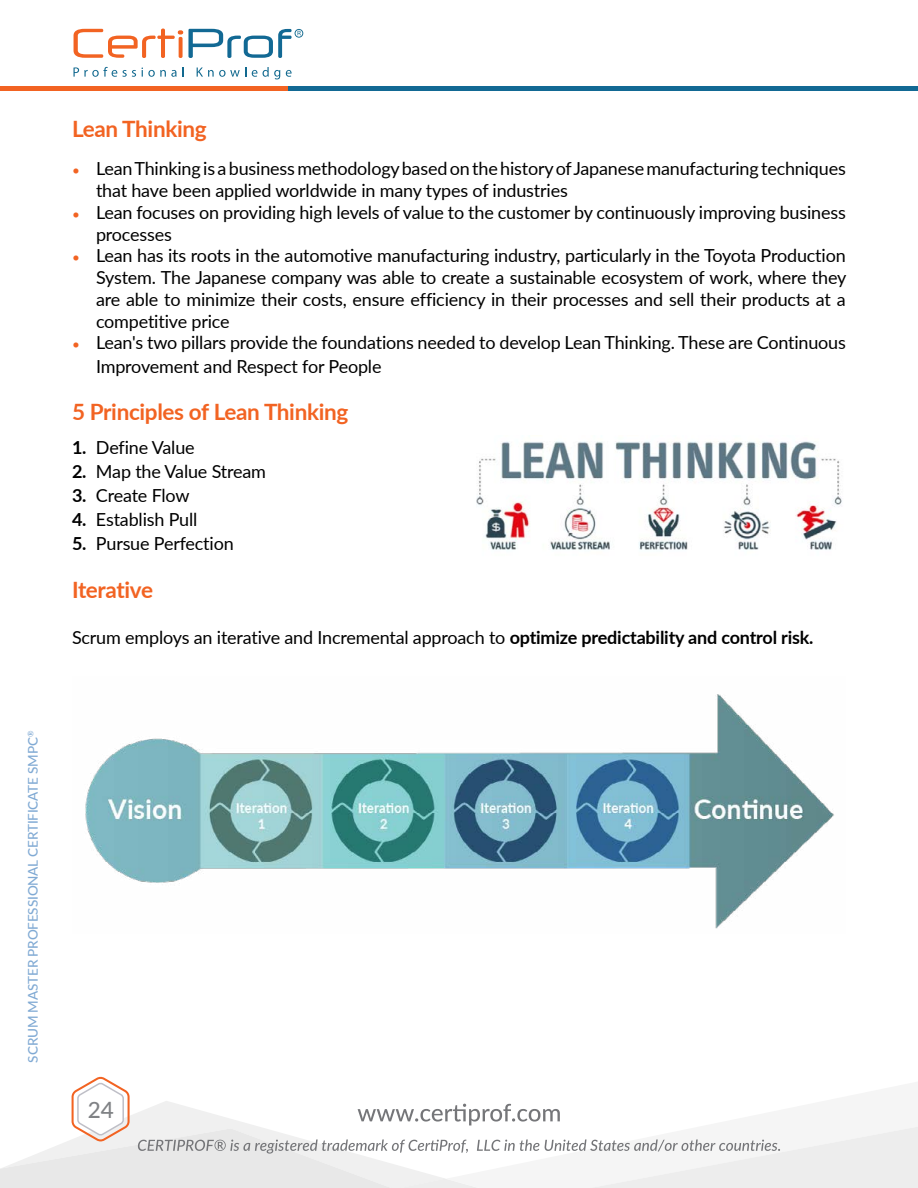
<style>
.page{position:relative;width:918px;height:1188px;background:#fff}
.page>*{position:absolute;margin:0;border:0;box-sizing:border-box;transform-origin:0 0}
.t1{font:700 22.5px "Lato";letter-spacing:-.015em;color:#f26322}
.t2{font:500 22.5px "Lato";color:#808285}
.t3{font:18px/21.8px "Lato";letter-spacing:-.01em;color:#000}
.t4{font:500 13.5px "Lato";letter-spacing:-.01em;color:#81aad4}
.s1{font-size:13.5px;color:#f26322}
.s2{font-weight:700}
</style>
<div class="page">
<svg style="left:0;top:1077px;width:918px;height:111px"></svg>
<div style="left:287px;top:86px;width:631px;height:5px;background:#126994"></div>
<div style="left:0;top:86px;width:287px;height:5px;background:#f26322"></div>
<svg style="left:74px;top:67px;width:62px;height:10px"></svg>
<svg style="left:142px;top:67px;width:42px;height:10px"></svg>
<svg style="left:197px;top:67px;width:49px;height:10px"></svg>
<svg style="left:252px;top:70px;width:5px;height:7px"></svg>
<svg style="left:263px;top:67px;width:17px;height:12px"></svg>
<svg style="left:286px;top:70px;width:6px;height:7px"></svg>
<svg style="left:74px;top:29px;width:229px;height:29px"></svg>
<img style="left:476px;top:441px;width:366px;height:109px">
<img style="left:85px;top:694px;width:749px;height:235px">
<p class="t4" style="left:23px;top:1063px;width:333px;rotate:-90deg">SCRUM MASTER PROFESSIONAL CERTIFICATE SMPC<sup>®</sup></p>
<p class="t1" style="left:72px;top:112px;width:136px">Lean Thinking</p>
<p class="t3" style="left:96px;top:157px;width:751px;text-indent:-24px"><span class="s1">•</span> Lean Thinking is a business methodology based on the history of Japanese manufacturing techniques that have been applied worldwide in many types of industries</p>
<p class="t3" style="left:96px;top:201px;width:751px;text-indent:-24px"><span class="s1">•</span> Lean focuses on providing high levels of value to the customer by continuously improving business processes</p>
<p class="t3" style="left:96px;top:244px;width:752px;text-align:justify;text-indent:-24px"><span class="s1">•</span> Lean has its roots in the automotive manufacturing industry, particularly in the Toyota Production System. The Japanese company was able to create a sustainable ecosystem of work, where they are able to minimize their costs, ensure efficiency in their processes and sell their products at a competitive price</p>
<p class="t3" style="left:96px;top:330px;width:751px;line-height:24px;text-indent:-24px"><span class="s1">•</span> Lean's two pillars provide the foundations needed to develop Lean Thinking. These are Continuous<br>Improvement and Respect for People</p>
<p class="t1" style="left:72px;top:395px;width:278px">5 Principles of Lean Thinking</p>
<p class="t3" style="left:72px;top:436px;width:124px"><span class="s2">1.</span> Define Value</p>
<p class="t3" style="left:72px;top:460px;width:196px"><span class="s2">2.</span> Map the Value Stream</p>
<p class="t3" style="left:72px;top:484px;width:119px"><span class="s2">3.</span> Create Flow</p>
<p class="t3" style="left:72px;top:508px;width:127px"><span class="s2">4.</span> Establish Pull</p>
<p class="t3" style="left:72px;top:532px;width:163px"><span class="s2">5.</span> Pursue Perfection</p>
<p class="t1" style="left:72px;top:573px;width:83px">Iterative</p>
<p class="t3" style="left:72px;top:626px;width:743px">Scrum employs an iterative and Incremental approach to <span class="s2">optimize predictability and control risk.</span></p>
<p class="t2" style="left:88px;top:1094px;width:28px">24</p>
</div>
